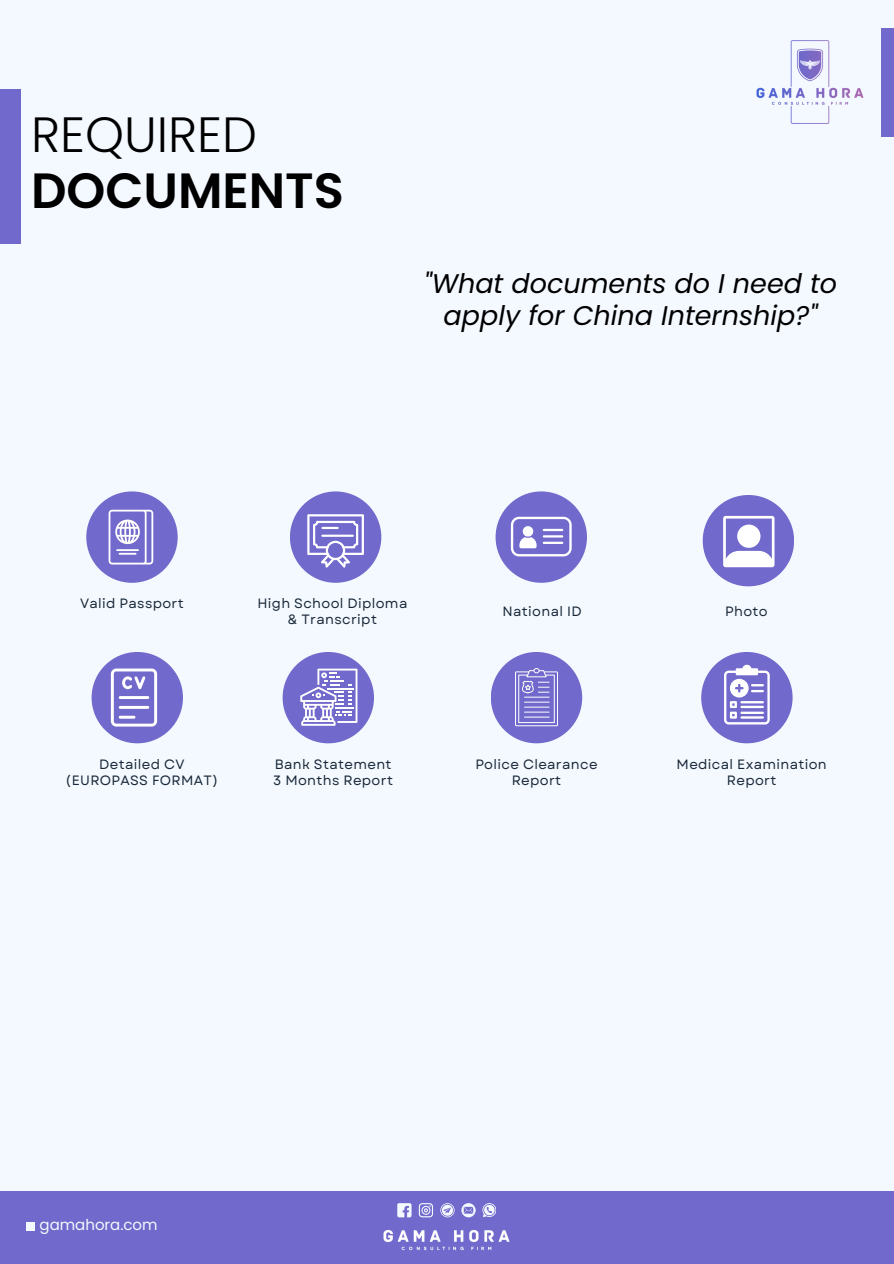
<style>
.page{position:relative;width:894px;height:1264px;background:#fff}
.page>*{position:absolute;margin:0;border:0;box-sizing:border-box;transform-origin:0 0}
.t1{font:600 49.5px "Poppins";color:#000}
.t2{font:300 49.5px "Poppins";color:#000}
.t3{font:italic 27px/31.5px "Poppins";color:#000;text-align:center}
.t4{font:15px "Poppins";color:#f4f8ff}
.t5{font:13.5px/15.8px "Garet";letter-spacing:.025em;color:#182838;text-align:center}
</style>
<div class="page">
<div style="left:0;top:0;width:893px;height:1263px;background:#f4f8ff"></div>
<div style="left:86px;top:491px;width:92px;height:92px;background:#7169cb;border-radius:50%"></div>
<div style="left:290px;top:491px;width:91px;height:92px;background:#7169cb;border-radius:50%"></div>
<svg style="left:307px;top:514px;width:56px;height:53px"></svg>
<hr style="left:321px;top:534px;width:33px;height:3px;background:#fff">
<div style="left:495px;top:491px;width:91px;height:92px;background:#7169cb;border-radius:50%"></div>
<div style="left:490px;top:652px;width:92px;height:91px;background:#7169cb;border-radius:50%"></div>
<div style="left:702px;top:495px;width:91px;height:91px;background:#7169cb;border-radius:50%"></div>
<div style="left:92px;top:652px;width:91px;height:91px;background:#7169cb;border-radius:50%"></div>
<svg style="left:109px;top:509px;width:44px;height:55px"></svg>
<svg style="left:111px;top:668px;width:46px;height:58px"></svg>
<hr style="left:119px;top:696px;width:30px;height:3px;background:#fff">
<hr style="left:119px;top:706px;width:30px;height:3px;background:#fff">
<hr style="left:119px;top:715px;width:16px;height:3px;background:#fff">
<div style="left:282px;top:652px;width:92px;height:91px;background:#7169cb;border-radius:50%"></div>
<svg style="left:300px;top:668px;width:57px;height:57px"></svg>
<div style="left:701px;top:652px;width:91px;height:91px;background:#7169cb;border-radius:50%"></div>
<svg style="left:724px;top:664px;width:45px;height:60px"></svg>
<hr style="left:740px;top:711px;width:23px;height:3px;background:#fff">
<hr style="left:740px;top:716px;width:23px;height:2px;background:#fff">
<svg style="left:510px;top:517px;width:61px;height:39px"></svg>
<hr style="left:542px;top:529px;width:21px;height:2px;background:#fff">
<hr style="left:542px;top:535px;width:21px;height:2px;background:#fff">
<hr style="left:542px;top:541px;width:21px;height:3px;background:#fff">
<svg style="left:723px;top:516px;width:51px;height:51px"></svg>
<svg style="left:515px;top:668px;width:42px;height:58px"></svg>
<div style="left:0;top:89px;width:21px;height:155px;background:#7169cb"></div>
<img style="left:756px;top:40px;width:108px;height:84px">
<div style="left:881px;top:28px;width:12px;height:108px;background:#7169cb"></div>
<div style="left:0;top:1190px;width:893px;height:73px;background:#7169cb"></div>
<img style="left:383px;top:1230px;width:127px;height:21px">
<svg style="left:397px;top:1203px;width:14px;height:14px"></svg>
<svg style="left:418px;top:1203px;width:15px;height:14px"></svg>
<svg style="left:440px;top:1203px;width:14px;height:14px"></svg>
<svg style="left:461px;top:1203px;width:14px;height:14px"></svg>
<svg style="left:482px;top:1203px;width:14px;height:14px"></svg>
<div style="left:26px;top:1221px;width:8px;height:9px;background:#f4f8ff"></div>
<p class="t2" style="left:31px;top:100px;width:227px">REQUIRED</p>
<p class="t1" style="left:31px;top:156px;width:314px">DOCUMENTS</p>
<p class="t3" style="left:423px;top:268px;width:415px">"What documents do I need to apply for China Internship?"</p>
<h1 class="t5" style="left:80px;top:595px;width:105px">Valid Passport</h1>
<h2 class="t5" style="left:257px;top:595px;width:151px">High School Diploma &amp; Transcript</h2>
<p class="t5" style="left:66px;top:756px;width:154px">Detailed CV (EUROPASS FORMAT)</p>
<p class="t5" style="left:275px;top:756px;width:118px">Bank Statement</p>
<p class="t5" style="left:273px;top:772px;width:121px">3 Months Report</p>
<p class="t5" style="left:502px;top:603px;width:80px">National ID</p>
<h3 class="t5" style="left:475px;top:756px;width:124px">Police Clearance</h3>
<p class="t5" style="left:511px;top:772px;width:51px">Report</p>
<p class="t5" style="left:725px;top:603px;width:44px">Photo</p>
<p class="t5" style="left:676px;top:756px;width:152px">Medical Examination<br>Report</p>
<p class="t4" style="left:40px;top:1214px;width:120px">gamahora.com</p>
</div>
